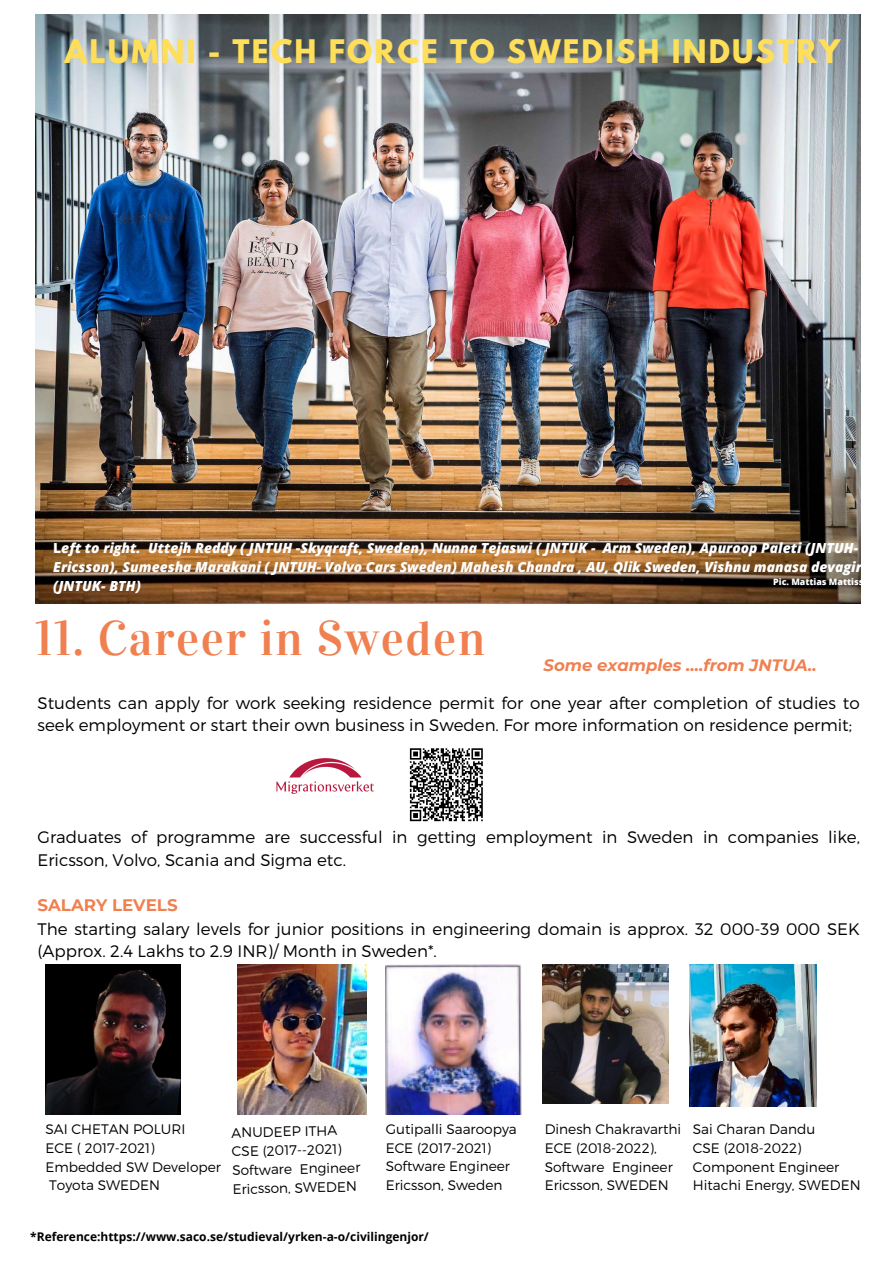
<style>
.page{position:relative;width:893px;height:1264px;background:#fff}
.page>*{position:absolute;margin:0;border:0;box-sizing:border-box;transform-origin:0 0}
.t1{font:48.45px "Vidaloka";letter-spacing:.03em;color:#f08050}
.t2{font:700 28.8px "League Spartan";letter-spacing:.075em;color:#ffde59}
.t3{font:300 16.65px/22.5px "Montserrat";color:#000}
.t4{font:700 16.65px "Montserrat";color:#f08050}
.t5{font:italic 700 16.5px "Montserrat";color:#f08050}
.t6{font:300 13.8px "Montserrat";color:#000}
.t7{font:italic 800 13.8px/19px "Open Sans";color:#fff}
.t8{font:700 12px "Open Sans";color:#000}
.t9{font:800 8.85px "Open Sans";color:#fff}
.s1{font-style:normal}
</style>
<div class="page">
<img style="left:35px;top:15px;width:825px;height:588px">
<svg style="left:409px;top:748px;width:74px;height:74px"></svg>
<img style="left:277px;top:758px;width:96px;height:35px">
<img style="left:46px;top:964px;width:134px;height:150px">
<img style="left:237px;top:964px;width:129px;height:150px">
<img style="left:689px;top:964px;width:127px;height:142px">
<img style="left:542px;top:964px;width:126px;height:139px">
<img style="left:386px;top:964px;width:136px;height:150px">
<p class="t2" style="left:65px;top:37px;width:777px">ALUMNI - TECH FORCE TO SWEDISH INDUSTRY</p>
<p class="t7" style="left:53px;top:538px;width:814px"><span class="s1">L</span>eft to right. Uttejh Reddy ( JNTUH -Skyqraft, Sweden), Nunna Tejaswi ( JNTUK - Arm Sweden), Apuroop Paleti (JNTUH-<br>Ericsson), Sumeesha Marakani ( JNTUH- Volvo Cars Sweden) Mahesh Chandra , AU, Qlik Sweden, Vishnu manasa devagiri (JNTUK- BTH)</p>
<p class="t9" style="left:773px;top:575px;width:103px">Pic. Mattias Mattisson</p>
<p class="t1" style="left:35px;top:609px;width:451px">11. Career in Sweden</p>
<p class="t5" style="left:543px;top:655px;width:274px">Some examples ....from JNTUA<span class="s1">..</span></p>
<p class="t3" style="left:38px;top:690px;width:823px">Students can apply for work seeking residence permit for one year after completion of studies to seek employment or start their own business in Sweden. For more information on residence permit;</p>
<p class="t3" style="left:38px;top:825px;width:823px">Graduates of programme are successful in getting employment in Sweden in companies like,<br>Ericsson, Volvo, Scania and Sigma etc.</p>
<p class="t4" style="left:38px;top:894px;width:142px">SALARY LEVELS</p>
<p class="t3" style="left:38px;top:916px;width:823px">The starting salary levels for junior positions in engineering domain is approx. 32 000-39 000 SEK (Approx. 2.4 Lakhs to 2.9 INR)/ Month in Sweden*.</p>
<p class="t6" style="left:45px;top:1120px;width:141px">SAI CHETAN POLURI</p>
<p class="t6" style="left:45px;top:1138px;width:111px">ECE ( 2017-2021)</p>
<p class="t6" style="left:45px;top:1157px;width:177px">Embedded SW Developer</p>
<p class="t6" style="left:49px;top:1176px;width:112px">Toyota SWEDEN</p>
<p class="t6" style="left:231px;top:1123px;width:107px;rotate:-1deg">ANUDEEP ITHA</p>
<p class="t6" style="left:232px;top:1142px;width:111px;rotate:-1deg">CSE (2017--2021)</p>
<p class="t6" style="left:232px;top:1160px;width:130px;rotate:-1deg">Software Engineer</p>
<p class="t6" style="left:232px;top:1179px;width:126px;rotate:-1deg">Ericsson, SWEDEN</p>
<p class="t6" style="left:386px;top:1120px;width:133px">Gutipalli Saaroopya</p>
<p class="t6" style="left:386px;top:1138px;width:107px">ECE (2017-2021)</p>
<p class="t6" style="left:386px;top:1157px;width:126px">Software Engineer</p>
<p class="t6" style="left:386px;top:1175px;width:118px">Ericsson, Sweden</p>
<p class="t8" style="left:30px;top:1228px;width:400px">*Reference:https://www.saco.se/studieval/yrken-a-o/civilingenjor/</p>
<p class="t6" style="left:544px;top:1120px;width:138px">Dinesh Chakravarthi</p>
<p class="t6" style="left:544px;top:1138px;width:113px">ECE (2018-2022),</p>
<p class="t6" style="left:544px;top:1157px;width:130px">Software Engineer</p>
<p class="t6" style="left:544px;top:1176px;width:126px">Ericsson, SWEDEN</p>
<p class="t6" style="left:692px;top:1120px;width:124px">Sai Charan Dandu</p>
<p class="t6" style="left:692px;top:1138px;width:110px">CSE (2018-2022)</p>
<p class="t6" style="left:692px;top:1157px;width:148px">Component Engineer</p>
<p class="t6" style="left:692px;top:1176px;width:169px">Hitachi Energy, SWEDEN</p>
</div>
